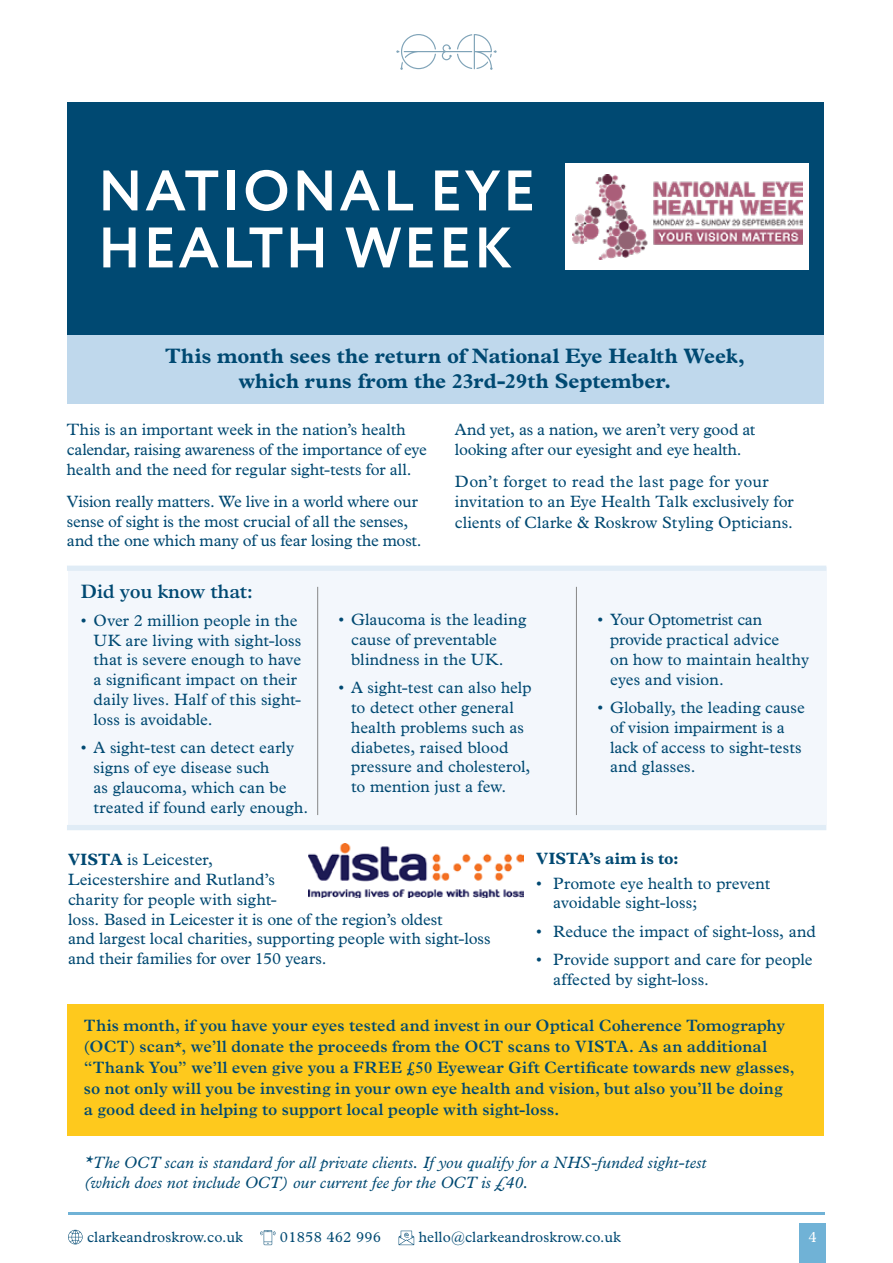
<style>
.page{position:relative;width:893px;height:1263px;background:#fff}
.page>*{position:absolute;margin:0;border:0;box-sizing:border-box;transform-origin:0 0}
.t1{font:700 57px/57px "Circe";letter-spacing:.04em;color:#fff}
.t2{font:700 21px/25.2px "Plantin Std";color:#004972;text-align:center}
.t3{font:600 19.5px "Plantin Std";color:#004972}
.t4{font:16.5px/19.8px "Plantin Std";color:#004972}
.t5{font:600 16.5px/21px "Plantin Std";letter-spacing:.005em;color:#004972}
.t6{font:italic 16.5px/19.8px "Plantin Std";letter-spacing:.005em;color:#004972}
.t7{font:700 16.5px "Plantin Std";color:#004972}
.t8{font:15px "Plantin Std";letter-spacing:.01em;color:#004972}
.t9{font:15px "Plantin Std";color:#fff}
.s1{font-weight:700}
</style>
<div class="page">
<svg style="left:68px;top:1230px;width:15px;height:14px"></svg>
<svg style="left:260px;top:1230px;width:15px;height:15px"></svg>
<svg style="left:399px;top:1231px;width:15px;height:14px"></svg>
<hr style="left:68px;top:1212px;width:757px;height:2px;background:#70b2d6">
<svg style="left:396px;top:34px;width:101px;height:36px"></svg>
<div style="left:68px;top:567px;width:758px;height:258px;background:#f3f7fc"></div>
<div style="left:799px;top:1223px;width:27px;height:40px;background:#70b2d6"></div>
<div style="left:67px;top:825px;width:759px;height:5px;background:#e0ecf6"></div>
<div style="left:67px;top:566px;width:759px;height:5px;background:#e0ecf6"></div>
<div style="left:67px;top:102px;width:757px;height:234px;background:#004972"></div>
<div style="left:67px;top:1004px;width:757px;height:132px;background:#fec91d"></div>
<div style="left:67px;top:335px;width:757px;height:69px;background:#bfd8ec"></div>
<div style="left:566px;top:164px;width:243px;height:106px;background:#fff"></div>
<img style="left:573px;top:175px;width:229px;height:84px">
<hr style="left:576px;top:587px;width:1px;height:228px;background:#878787">
<hr style="left:317px;top:587px;width:1px;height:228px;background:#878787">
<img style="left:308px;top:843px;width:215px;height:55px">
<h1 class="t1" style="left:98px;top:165px;width:439px">NATIONAL EYE<br>HEALTH WEEK</h1>
<p class="t2" style="left:165px;top:343px;width:581px">This month sees the return of National Eye Health Week, which runs from the 23rd-29th September.</p>
<p class="t4" style="left:67px;top:420px;width:361px">This is an important week in the nation’s health calendar, raising awareness of the importance of eye health and the need for regular sight-tests for all.</p>
<p class="t4" style="left:67px;top:491px;width:356px">Vision really matters. We live in a world where our sense of sight is the most crucial of all the senses, and the one which many of us fear losing the most.</p>
<p class="t4" style="left:455px;top:420px;width:302px">And yet, as a nation, we aren’t very good at looking after our eyesight and eye health.</p>
<p class="t4" style="left:455px;top:472px;width:340px">Don’t forget to read the last page for your invitation to an Eye Health Talk exclusively for</p>
<p class="t4" style="left:455px;top:513px;width:340px">clients of Clarke &amp; Roskrow Styling Opticians.</p>
<p class="t3" style="left:81px;top:579px;width:174px">Did you know that:</p>
<p class="t4" style="left:94px;top:610px;width:209px;text-indent:-13px">• Over 2 million people in the<br>UK are living with sight-loss that is severe enough to have a significant impact on their daily lives. Half of this sight&shy;loss is avoidable.</p>
<p class="t4" style="left:94px;top:738px;width:216px;text-indent:-13px">• A sight-test can detect early signs of eye disease such<br>as glaucoma, which can be treated if found early enough.</p>
<p class="t4" style="left:351px;top:610px;width:177px;text-indent:-13px">• Glaucoma is the leading cause of preventable blindness in the UK.</p>
<p class="t4" style="left:351px;top:678px;width:182px;text-indent:-13px">• A sight-test can also help to detect other general health problems such as diabetes, raised blood pressure and cholesterol, to mention just a few.</p>
<p class="t4" style="left:610px;top:610px;width:200px;text-indent:-13px">• Your Optometrist can provide practical advice<br>on how to maintain healthy eyes and vision.</p>
<p class="t4" style="left:610px;top:698px;width:196px;text-indent:-13px">• Globally, the leading cause of vision impairment is a lack of access to sight-tests and glasses.</p>
<p class="t4" style="left:68px;top:850px;width:424px"><span class="s1">VISTA</span> is Leicester,<br>Leicestershire and Rutland’s<br>charity for people with sight-<br>loss. Based in Leicester it is one of the region’s oldest<br>and largest local charities, supporting people with sight-loss and their families for over 150 years.</p>
<p class="t7" style="left:536px;top:849px;width:144px">VISTA’s aim is to:</p>
<p class="t4" style="left:553px;top:873px;width:218px;text-indent:-17px">• Promote eye health to prevent avoidable sight-loss;</p>
<p class="t4" style="left:536px;top:921px;width:281px">• Reduce the impact of sight-loss, and</p>
<p class="t4" style="left:553px;top:949px;width:261px;text-indent:-17px">• Provide support and care for people affected by sight-loss.</p>
<p class="t5" style="left:84px;top:1015px;width:712px">This month, if you have your eyes tested and invest in our Optical Coherence Tomography (OCT) scan*, we’ll donate the proceeds from the OCT scans to VISTA. As an additional “Thank You” we’ll even give you a FREE £50 Eyewear Gift Certificate towards new glasses, so not only will you be investing in your own eye health and vision, but also you’ll be doing a good deed in helping to support local people with sight-loss.</p>
<p class="t6" style="left:84px;top:1152px;width:624px">*The OCT scan is standard for all private clients. If you qualify for a NHS-funded sight-test (which does not include OCT) our current fee for the OCT is £40.</p>
<p class="t8" style="left:87px;top:1228px;width:157px">clarkeandroskrow.co.uk</p>
<p class="t8" style="left:280px;top:1228px;width:103px">01858 462 996</p>
<p class="t8" style="left:419px;top:1228px;width:204px">hello@clarkeandroskrow.co.uk</p>
<p class="t9" style="left:808px;top:1229px;width:10px">4</p>
</div>
